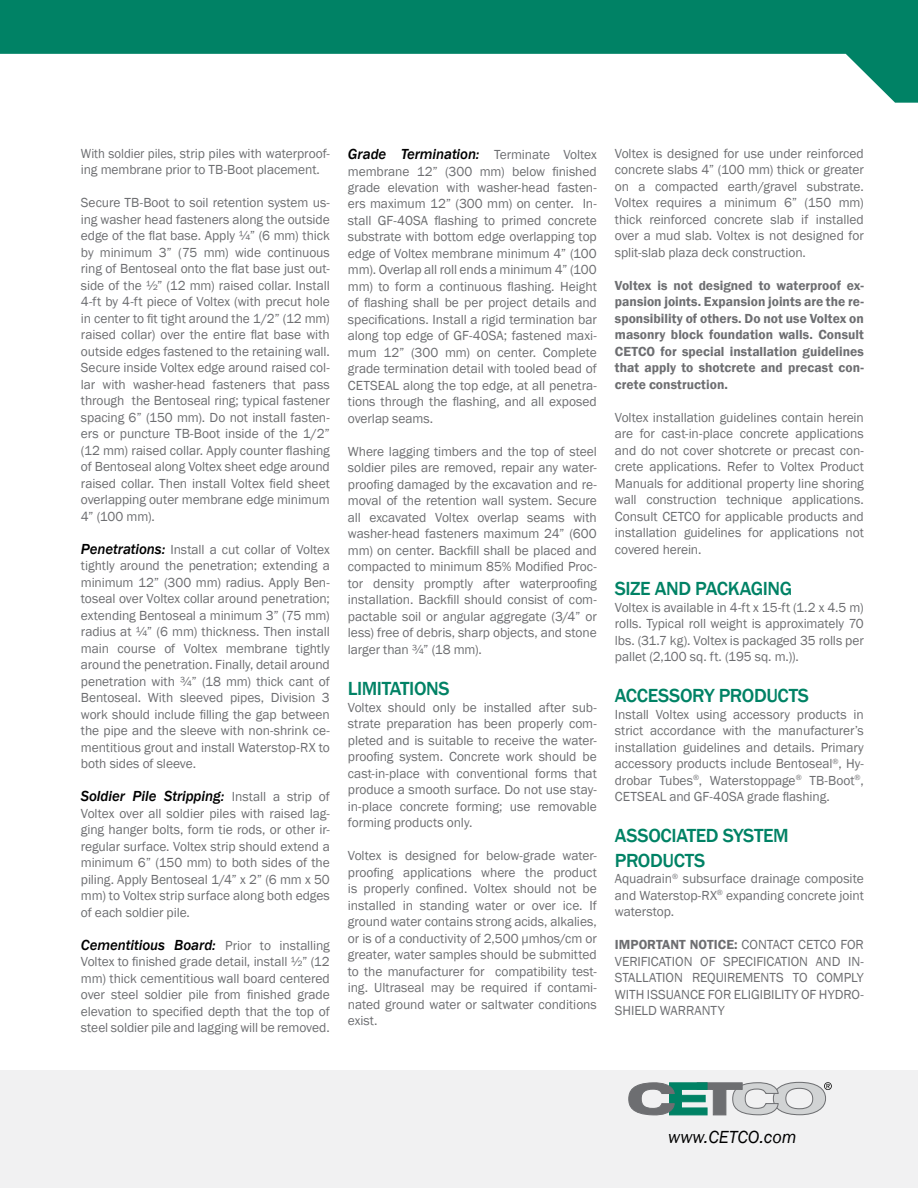
<style>
.page{position:relative;width:918px;height:1188px;background:#fff}
.page>*{position:absolute;margin:0;border:0;box-sizing:border-box;transform-origin:0 0}
.t1{font:500 19.5px/24.6px "Franklin Gothic";letter-spacing:-.02em;color:#008265}
.t2{font:italic 18px "Franklin Gothic";color:#000}
.t3{font:italic 500 15px "Franklin Gothic";letter-spacing:-.005em;color:#000}
.t4{font:13.5px/16.5px "Franklin Gothic";letter-spacing:-.005em;color:#6d6e71;text-align:justify}
.t5{font:600 13.5px/16.5px "Franklin Gothic";letter-spacing:.005em;color:#6d6e71;text-align:justify}
.t6{font:13.5px/16.5px "Franklin Gothic";letter-spacing:-.005em;color:#6d6e71;scale:.95 1}
.s1{font-weight:500;font-style:italic;font-size:15px;color:#000}
.s2{font-weight:400;font-style:normal;font-size:13.5px;color:#6d6e71}
.s3{font-weight:600}
</style>
<div class="page">
<svg style="left:0;top:0;width:918px;height:103px;fill:#008265"></svg>
<div style="left:0;top:1070px;width:918px;height:118px;background:#f1f1f2"></div>
<svg style="left:628px;top:1082px;width:204px;height:34px"></svg>
<p class="t6" style="left:81px;top:145px;width:264px">With soldier piles, strip piles with waterproof&shy;ing membrane prior to TB-Boot placement.</p>
<p class="t4" style="left:81px;top:195px;width:251px">Secure TB-Boot to soil retention system us&shy;ing washer head fasteners along the outside edge of the flat base. Apply ¼” (6 mm) thick by minimum 3” (75 mm) wide continuous ring of Bentoseal onto the flat base just out&shy;side of the ½” (12 mm) raised collar. Install 4-ft by 4-ft piece of Voltex (with precut hole in center to fit tight around the 1/2” (12 mm) raised collar) over the entire flat base with outside edges fastened to the retaining wall.<br>Secure inside Voltex edge around raised col&shy;lar with washer-head fasteners that pass through the Bentoseal ring; typical fastener spacing 6” (150 mm). Do not install fasten&shy;ers or puncture TB-Boot inside of the 1/2” (12 mm) raised collar. Apply counter flashing of Bentoseal along Voltex sheet edge around raised collar. Then install Voltex field sheet overlapping outer membrane edge minimum 4” (100 mm).</p>
<p class="t4" style="left:81px;top:541px;width:251px"><span class="s1">Penetrations:</span> Install a cut collar of Voltex tightly around the penetration; extending a minimum 12” (300 mm) radius. Apply Ben&shy;toseal over Voltex collar around penetration; extending Bentoseal a minimum 3” (75 mm) radius at ¼” (6 mm) thickness. Then install main course of Voltex membrane tightly around the penetration. Finally, detail around penetration with ¾” (18 mm) thick cant of Bentoseal. With sleeved pipes, Division 3 work should include filling the gap between the pipe and the sleeve with non-shrink ce&shy;mentitious grout and install Waterstop-RX to both sides of sleeve.</p>
<p class="t3" style="left:81px;top:787px;width:251px">Soldier Pile Stripping: <span class="s2">Install a strip of</span></p>
<p class="t4" style="left:81px;top:805px;width:250px">Voltex over all soldier piles with raised lag&shy;ging hanger bolts, form tie rods, or other ir&shy;regular surface. Voltex strip should extend a minimum 6” (150 mm) to both sides of the piling. Apply Bentoseal 1/4” x 2” (6 mm x 50 mm) to Voltex strip surface along both edges of each soldier pile.</p>
<p class="t3" style="left:81px;top:936px;width:250px">Cementitious Board: <span class="s2">Prior to installing</span></p>
<p class="t4" style="left:81px;top:954px;width:250px">Voltex to finished grade detail, install ½” (12 mm) thick cementitious wall board centered over steel soldier pile from finished grade elevation to specified depth that the top of steel soldier pile and lagging will be removed.</p>
<p class="t3" style="left:348px;top:145px;width:250px">Grade Termination: <span class="s2">Terminate Voltex</span></p>
<p class="t4" style="left:348px;top:163px;width:251px">membrane 12” (300 mm) below finished grade elevation with washer-head fasten&shy;ers maximum 12” (300 mm) on center. In&shy;stall GF-40SA flashing to primed concrete substrate with bottom edge overlapping top edge of Voltex membrane minimum 4” (100 mm). Overlap all roll ends a minimum 4” (100 mm) to form a continuous flashing. Height of flashing shall be per project details and specifications. Install a rigid termination bar along top edge of GF-40SA; fastened maxi&shy;mum 12” (300 mm) on center. Complete grade termination detail with tooled bead of CETSEAL along the top edge, at all penetra&shy;tions through the flashing, and all exposed overlap seams.</p>
<p class="t4" style="left:348px;top:443px;width:250px">Where lagging timbers and the top of steel soldier piles are removed, repair any water&shy;proofing damaged by the excavation and re&shy;moval of the retention wall system. Secure all excavated Voltex overlap seams with washer-head fasteners maximum 24” (600 mm) on center. Backfill shall be placed and compacted to minimum 85% Modified Proc&shy;tor density promptly after waterproofing installation. Backfill should consist of com&shy;pactable soil or angular aggregate (3/4” or less) free of debris, sharp objects, and stone larger than ¾” (18 mm).</p>
<h1 class="t1" style="left:348px;top:677px;width:103px">LI MITATIONS</h1>
<p class="t4" style="left:348px;top:699px;width:250px">Voltex should only be installed after sub&shy;strate preparation has been properly com&shy;pleted and is suitable to receive the water&shy;proofing system. Concrete work should be cast-in-place with conventional forms that produce a smooth surface. Do not use stay&shy;in-place concrete forming; use removable forming products only.</p>
<p class="t4" style="left:348px;top:848px;width:251px">Voltex is designed for below-grade water&shy;proofing applications where the product is properly confined. Voltex should not be installed in standing water or over ice. If ground water contains strong acids, alkalies, or is of a conductivity of 2,500 μmhos/cm or greater, water samples should be submitted to the manufacturer for compatibility test&shy;ing. Ultraseal may be required if contami&shy;nated ground water or saltwater conditions exist.</p>
<p class="t4" style="left:615px;top:145px;width:251px">Voltex is designed for use under reinforced concrete slabs 4” (100 mm) thick or greater on a compacted earth/gravel substrate.<br>Voltex requires a minimum 6” (150 mm) thick reinforced concrete slab if installed over a mud slab. Voltex is not designed for split-slab plaza deck construction.</p>
<p class="t5" style="left:615px;top:277px;width:251px">Voltex is not designed to waterproof ex&shy;pansion joints. Expansion joints are the re&shy;sponsibility of others. Do not use Voltex on masonry block foundation walls. Consult CETCO for special installation guidelines that apply to shotcrete and precast con&shy;crete construction.</p>
<p class="t4" style="left:615px;top:409px;width:251px">Voltex installation guidelines contain herein are for cast-in-place concrete applications and do not cover shotcrete or precast con&shy;crete applications. Refer to Voltex Product Manuals for additional property line shoring wall construction technique applications.<br>Consult CETCO for applicable products and installation guidelines for applications not covered herein.</p>
<h1 class="t1" style="left:615px;top:576px;width:179px">SIZE AN D PACKAGING</h1>
<p class="t4" style="left:615px;top:599px;width:250px">Voltex is available in 4-ft x 15-ft (1.2 x 4.5 m) rolls. Typical roll weight is approximately 70 lbs. (31.7 kg). Voltex is packaged 35 rolls per pallet (2,100 sq. ft. (195 sq. m.)).</p>
<h1 class="t1" style="left:615px;top:684px;width:196px">ACCESSORY PRODUCTS</h1>
<p class="t4" style="left:615px;top:706px;width:251px">Install Voltex using accessory products in strict accordance with the manufacturer’s installation guidelines and details. Primary accessory products include Bentoseal<sup>®</sup>, Hy&shy;drobar Tubes<sup>®</sup>, Waterstoppage<sup>®</sup> TB-Boot<sup>®</sup>, CETSEAL and GF-40SA grade flashing.</p>
<h1 class="t1" style="left:615px;top:824px;width:176px">ASSOCIATED SYSTEM<br>PRODUCTS</h1>
<p class="t4" style="left:615px;top:871px;width:250px">Aquadrain<sup>®</sup> subsurface drainage composite and Waterstop-RX<sup>®</sup> expanding concrete joint waterstop.</p>
<p class="t4" style="left:615px;top:937px;width:250px"><span class="s3">IMPORTANT NOTICE:</span> CONTACT CETCO FOR VERIFICATION OF SPECIFICATION AND IN-STALLATION</p>
<p class="t4" style="left:692px;top:970px;width:53px">REQUI REMEN</p>
<p class="t4" style="left:769px;top:970px;width:57px">TS TO COMP</p>
<p class="t4" style="left:615px;top:970px;width:250px;text-indent:236px">LY WITH ISSUANCE FOR ELIGIBILITY OF HYDRO-SHIELD WARRANTY</p>
<h2 class="t2" style="left:668px;top:1126px;width:130px">www.CETCO.com</h2>
</div>
